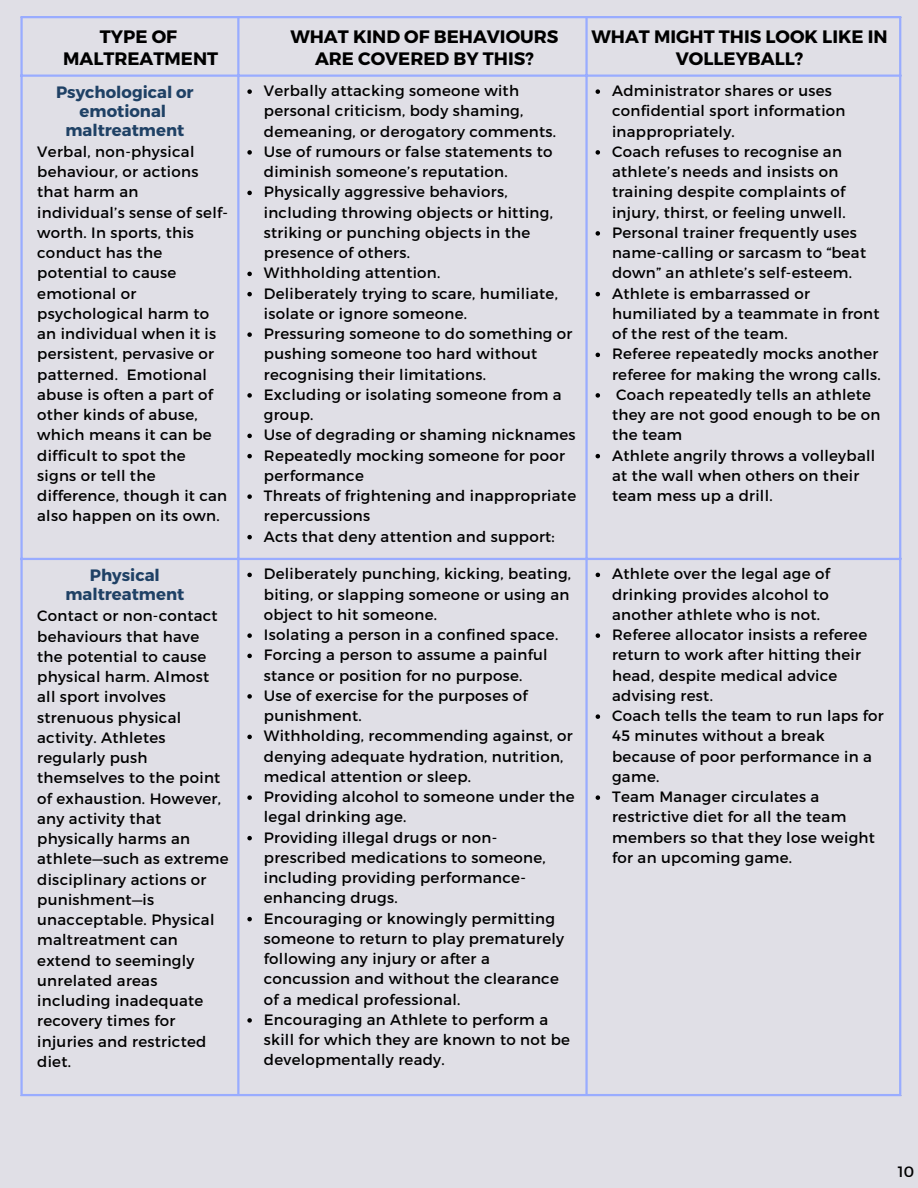
<style>
.page{position:relative;width:918px;height:1188px;background:#e0dfe6}
.page>*{position:absolute;margin:0;border:0;box-sizing:border-box;transform-origin:0 0}
.t1{font:700 18px/21.3px "Montserrat";color:#000;text-align:center}
.t2{font:700 16.5px/19.2px "Montserrat";color:#1f4165;text-align:center}
.t3{font:15px/20.2px "Montserrat";letter-spacing:.02em;color:#000}
</style>
<div class="page">
<hr style="left:20px;top:18px;width:3px;height:1076px;background:#99acff">
<hr style="left:237px;top:18px;width:3px;height:1076px;background:#99acff">
<hr style="left:585px;top:18px;width:3px;height:1076px;background:#99acff">
<hr style="left:899px;top:18px;width:2px;height:1076px;background:#99acff">
<hr style="left:20px;top:16px;width:881px;height:2px;background:#99acff">
<hr style="left:20px;top:75px;width:881px;height:2px;background:#99acff">
<hr style="left:20px;top:558px;width:881px;height:2px;background:#99acff">
<hr style="left:20px;top:1094px;width:881px;height:2px;background:#99acff">
<svg style="left:247px;top:89px;width:5px;height:5px"></svg>
<svg style="left:247px;top:150px;width:5px;height:5px"></svg>
<svg style="left:247px;top:191px;width:5px;height:4px"></svg>
<svg style="left:247px;top:272px;width:5px;height:4px"></svg>
<svg style="left:247px;top:292px;width:5px;height:4px"></svg>
<svg style="left:247px;top:332px;width:5px;height:5px"></svg>
<svg style="left:247px;top:393px;width:5px;height:5px"></svg>
<svg style="left:247px;top:434px;width:5px;height:4px"></svg>
<svg style="left:247px;top:454px;width:5px;height:4px"></svg>
<svg style="left:247px;top:494px;width:5px;height:5px"></svg>
<svg style="left:247px;top:535px;width:5px;height:4px"></svg>
<svg style="left:596px;top:89px;width:4px;height:5px"></svg>
<svg style="left:596px;top:150px;width:4px;height:5px"></svg>
<svg style="left:596px;top:231px;width:4px;height:5px"></svg>
<svg style="left:596px;top:292px;width:4px;height:4px"></svg>
<svg style="left:596px;top:353px;width:4px;height:4px"></svg>
<svg style="left:596px;top:393px;width:4px;height:5px"></svg>
<svg style="left:596px;top:454px;width:4px;height:4px"></svg>
<svg style="left:247px;top:573px;width:5px;height:4px"></svg>
<svg style="left:247px;top:633px;width:5px;height:5px"></svg>
<svg style="left:247px;top:654px;width:5px;height:4px"></svg>
<svg style="left:247px;top:694px;width:5px;height:5px"></svg>
<svg style="left:247px;top:735px;width:5px;height:4px"></svg>
<svg style="left:247px;top:795px;width:5px;height:5px"></svg>
<svg style="left:247px;top:836px;width:5px;height:4px"></svg>
<svg style="left:247px;top:917px;width:5px;height:4px"></svg>
<svg style="left:247px;top:1018px;width:5px;height:5px"></svg>
<svg style="left:596px;top:573px;width:4px;height:4px"></svg>
<svg style="left:596px;top:633px;width:4px;height:5px"></svg>
<svg style="left:596px;top:714px;width:4px;height:5px"></svg>
<svg style="left:596px;top:795px;width:4px;height:5px"></svg>
<h1 class="t1" style="left:63px;top:25px;width:156px">TYPE OF<br>MALTREATMENT</h1>
<h1 class="t1" style="left:290px;top:25px;width:270px">WHAT KIND OF BEHAVIOURS<br>ARE COVERED BY THIS?</h1>
<h1 class="t1" style="left:592px;top:25px;width:298px">WHAT MIGHT THIS LOOK LIKE IN<br>VOLLEYBALL?</h1>
<h2 class="t2" style="left:56px;top:82px;width:139px">Psychological or emotional maltreatment</h2>
<p class="t3" style="left:37px;top:141px;width:192px">Verbal, non-physical behaviour, or actions that harm an individual’s sense of self&shy;worth. In sports, this conduct has the potential to cause emotional or psychological harm to an individual when it is persistent, pervasive or patterned. Emotional abuse is often a part of other kinds of abuse, which means it can be difficult to spot the signs or tell the difference, though it can also happen on its own.</p>
<p class="t3" style="left:264px;top:80px;width:294px">Verbally attacking someone with personal criticism, body shaming, demeaning, or derogatory comments.</p>
<p class="t3" style="left:264px;top:141px;width:290px">Use of rumours or false statements to diminish someone’s reputation.</p>
<p class="t3" style="left:264px;top:181px;width:291px">Physically aggressive behaviors, including throwing objects or hitting, striking or punching objects in the presence of others.</p>
<p class="t3" style="left:264px;top:262px;width:178px">Withholding attention.</p>
<p class="t3" style="left:264px;top:282px;width:296px">Deliberately trying to scare, humiliate, isolate or ignore someone.</p>
<p class="t3" style="left:264px;top:323px;width:310px">Pressuring someone to do something or pushing someone too hard without recognising their limitations.</p>
<p class="t3" style="left:264px;top:384px;width:299px">Excluding or isolating someone from a group.</p>
<p class="t3" style="left:264px;top:424px;width:313px">Use of degrading or shaming nicknames</p>
<p class="t3" style="left:264px;top:444px;width:303px">Repeatedly mocking someone for poor performance</p>
<p class="t3" style="left:264px;top:485px;width:314px">Threats of frightening and inappropriate repercussions</p>
<p class="t3" style="left:264px;top:525px;width:292px">Acts that deny attention and support:</p>
<p class="t3" style="left:612px;top:80px;width:235px">Administrator shares or uses confidential sport information inappropriately.</p>
<p class="t3" style="left:612px;top:141px;width:235px">Coach refuses to recognise an athlete’s needs and insists on training despite complaints of injury, thirst, or feeling unwell.</p>
<p class="t3" style="left:612px;top:222px;width:256px">Personal trainer frequently uses name-calling or sarcasm to “beat down” an athlete’s self-esteem.</p>
<p class="t3" style="left:612px;top:282px;width:269px">Athlete is embarrassed or humiliated by a teammate in front of the rest of the team.</p>
<p class="t3" style="left:612px;top:343px;width:270px">Referee repeatedly mocks another referee for making the wrong calls.</p>
<p class="t3" style="left:612px;top:384px;width:270px">Coach repeatedly tells an athlete they are not good enough to be on the team</p>
<p class="t3" style="left:612px;top:444px;width:265px">Athlete angrily throws a volleyball at the wall when others on their team mess up a drill.</p>
<h2 class="t2" style="left:65px;top:565px;width:120px">Physical maltreatment</h2>
<p class="t3" style="left:37px;top:605px;width:193px">Contact or non-contact behaviours that have the potential to cause physical harm. Almost all sport involves strenuous physical activity. Athletes regularly push themselves to the point of exhaustion. However, any activity that physically harms an athlete—such as extreme disciplinary actions or punishment—is unacceptable. Physical maltreatment can extend to seemingly unrelated areas including inadequate recovery times for injuries and restricted diet.</p>
<p class="t3" style="left:264px;top:563px;width:309px;text-align:justify">Deliberately punching, kicking, beating, biting, or slapping someone or using an object to hit someone.</p>
<p class="t3" style="left:264px;top:624px;width:296px">Isolating a person in a confined space.</p>
<p class="t3" style="left:264px;top:644px;width:285px">Forcing a person to assume a painful stance or position for no purpose.</p>
<p class="t3" style="left:264px;top:685px;width:265px">Use of exercise for the purposes of punishment.</p>
<p class="t3" style="left:264px;top:725px;width:311px">Withholding, recommending against, or denying adequate hydration, nutrition, medical attention or sleep.</p>
<p class="t3" style="left:264px;top:786px;width:312px">Providing alcohol to someone under the legal drinking age.</p>
<p class="t3" style="left:264px;top:826px;width:283px">Providing illegal drugs or non&shy;prescribed medications to someone, including providing performance&shy;enhancing drugs.</p>
<p class="t3" style="left:264px;top:907px;width:302px">Encouraging or knowingly permitting someone to return to play prematurely following any injury or after a concussion and without the clearance of a medical professional.</p>
<p class="t3" style="left:264px;top:1009px;width:308px">Encouraging an Athlete to perform a skill for which they are known to not be developmentally ready.</p>
<p class="t3" style="left:612px;top:563px;width:219px;text-align:justify">Athlete over the legal age of drinking provides alcohol to another athlete who is not.</p>
<p class="t3" style="left:612px;top:624px;width:257px">Referee allocator insists a referee return to work after hitting their head, despite medical advice advising rest.</p>
<p class="t3" style="left:612px;top:705px;width:273px">Coach tells the team to run laps for<br>45 minutes without a break because of poor performance in a game.</p>
<p class="t3" style="left:612px;top:786px;width:264px">Team Manager circulates a restrictive diet for all the team members so that they lose weight for an upcoming game.</p>
<p class="t3" style="left:898px;top:1161px;width:18px">10</p>
</div>
